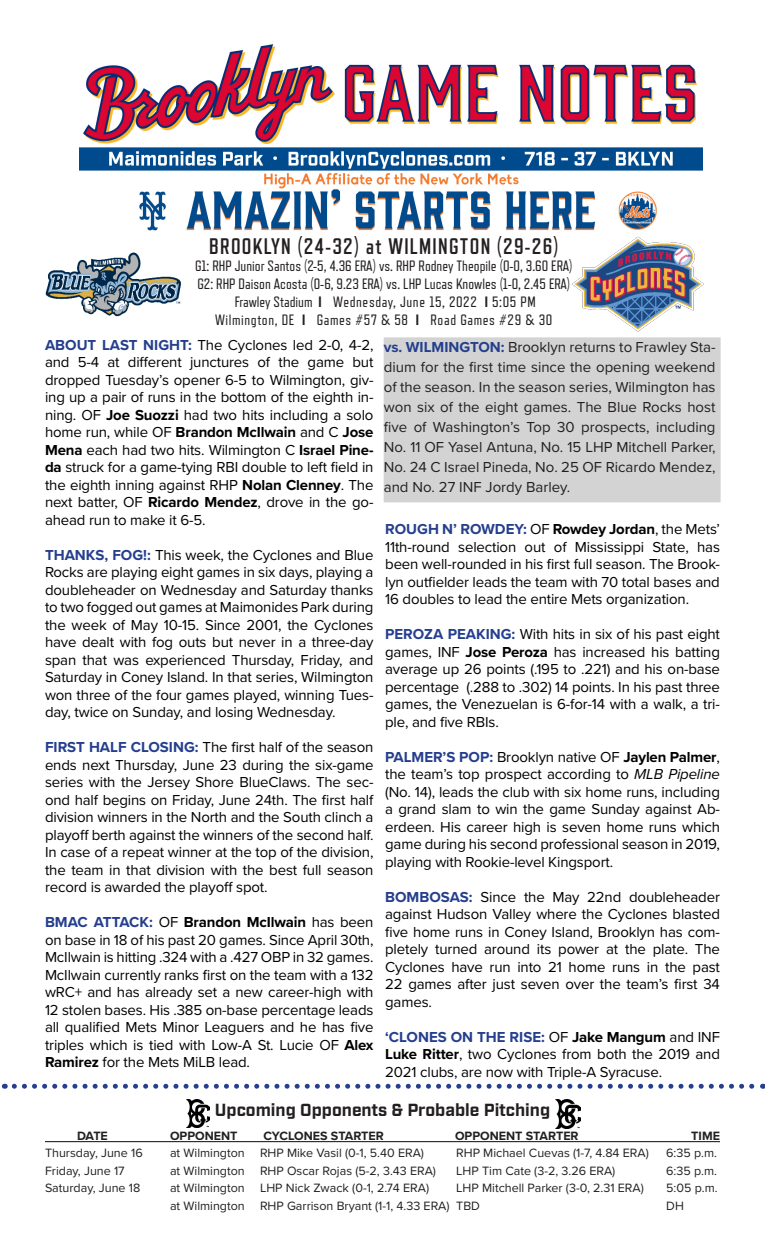
<style>
.page{position:relative;width:765px;height:1260px;background:#fff}
.page>*{position:absolute;margin:0;border:0;box-sizing:border-box;transform-origin:0 0}
.t1{font:700 22.5px "Refrigerator Deluxe";letter-spacing:.06em;color:#231f20;scale:.95 1}
.t2{font:700 17.5px "Industry";color:#231f20}
.t3{font:15px/17.5px "Proxima Nova";letter-spacing:-.01em;color:#000;text-align:justify}
.t4{font:15px/20px "Proxima Nova";color:#231f20;text-align:justify}
.t5{font:15px "Refrigerator Deluxe";color:#231f20}
.t6{font:15px "Refrigerator Deluxe";letter-spacing:.04em;color:#231f20}
.t7{font:12.5px "Proxima Nova";color:#231f20}
.t8{font:700 12.5px "Proxima Nova";color:#231f20}
.s1{font-weight:800}
.s2{font-weight:700;color:#253f8e}
.s3{font-weight:700}
.s4{font-style:italic}
</style>
<div class="page">
<div style="left:384px;top:338px;width:336px;height:164px;background:#d3d3d3"></div>
<img style="left:45px;top:252px;width:137px;height:65px">
<svg style="left:14px;top:1084px;width:749px;height:5px"></svg>
<hr style="left:45px;top:1141px;width:675px;height:1px;background:#231f20">
<img style="left:186px;top:1099px;width:24px;height:29px">
<img style="left:555px;top:1099px;width:25px;height:30px">
<img style="left:572px;top:237px;width:132px;height:94px">
<img style="left:80px;top:44px;width:622px;height:187px">
<p class="t1" style="left:209px;top:233px;width:369px">BROOKLYN (24-32) at WILMINGTON (29-26)</p>
<p class="t5" style="left:195px;top:258px;width:379px">G1: RHP Junior Santos (2-5, 4.36 ERA) vs. RHP Rodney Theopile (0-0, 3.60 ERA)</p>
<p class="t5" style="left:197px;top:275px;width:374px">G2: RHP Daison Acosta (0-6, 9.23 ERA) vs. LHP Lucas Knowles (1-0, 2.45 ERA)</p>
<p class="t6" style="left:235px;top:293px;width:303px">Frawley Stadium <span class="s1">I</span> Wednesday, June 15, 2022 <span class="s1">I</span> 5:05 PM</p>
<p class="t6" style="left:215px;top:311px;width:339px">Wilmington, DE <span class="s1">I</span> Games #57 &amp; 58 <span class="s1">I</span> Road Games #29 &amp; 30</p>
<p class="t3" style="left:45px;top:335px;width:330px"><span class="s2">ABOUT LAST NIGHT:</span> The Cyclones led 2-0, 4-2, and 5-4 at different junctures of the game but dropped Tuesday’s opener 6-5 to Wilmington, giv&shy;ing up a pair of runs in the bottom of the eighth in&shy;ning. OF <span class="s3">Joe Suozzi</span> had two hits including a solo home run, while OF <span class="s3">Brandon McIlwain</span> and C <span class="s3">Jose Mena</span> each had two hits. Wilmington C <span class="s3">Israel Pine&shy;da</span> struck for a game-tying RBI double to left field in the eighth inning against RHP <span class="s3">Nolan Clenney</span>. The next batter, OF <span class="s3">Ricardo Mendez</span>, drove in the go&shy;ahead run to make it 6-5.</p>
<p class="t3" style="left:45px;top:545px;width:330px"><span class="s2">THANKS, FOG!:</span> This week, the Cyclones and Blue Rocks are playing eight games in six days, playing a doubleheader on Wednesday and Saturday thanks to two fogged out games at Maimonides Park during the week of May 10-15. Since 2001, the Cyclones have dealt with fog outs but never in a three-day span that was experienced Thursday, Friday, and Saturday in Coney Island. In that series, Wilmington won three of the four games played, winning Tues&shy;day, twice on Sunday, and losing Wednesday.</p>
<p class="t3" style="left:45px;top:738px;width:330px"><span class="s2">FIRST HALF CLOSING:</span> The first half of the season ends next Thursday, June 23 during the six-game series with the Jersey Shore BlueClaws. The sec&shy;ond half begins on Friday, June 24th. The first half division winners in the North and the South clinch a playoff berth against the winners of the second half.<br>In case of a repeat winner at the top of the division, the team in that division with the best full season record is awarded the playoff spot.</p>
<p class="t3" style="left:45px;top:913px;width:330px"><span class="s2">BMAC ATTACK:</span> OF <span class="s3">Brandon McIlwain</span> has been on base in 18 of his past 20 games. Since April 30th, McIlwain is hitting .324 with a .427 OBP in 32 games.<br>McIlwain currently ranks first on the team with a 132 wRC+ and has already set a new career-high with 12 stolen bases. His .385 on-base percentage leads all qualified Mets Minor Leaguers and he has five triples which is tied with Low-A St. Lucie OF <span class="s3">Alex Ramirez</span> for the Mets MiLB lead.</p>
<p class="t4" style="left:384px;top:337px;width:333px"><span class="s2">vs. WILMINGTON:</span> Brooklyn returns to Frawley Sta&shy;dium for the first time since the opening weekend of the season. In the season series, Wilmington has won six of the eight games. The Blue Rocks host five of Washington’s Top 30 prospects, including No. 11 OF Yasel Antuna, No. 15 LHP Mitchell Parker, No. 24 C Israel Pineda, No. 25 OF Ricardo Mendez, and No. 27 INF Jordy Barley.</p>
<p class="t3" style="left:385px;top:520px;width:336px"><span class="s2">ROUGH N’ ROWDEY:</span> OF <span class="s3">Rowdey Jordan</span>, the Mets’ 11th-round selection out of Mississippi State, has been well-rounded in his first full season. The Brook&shy;lyn outfielder leads the team with 70 total bases and 16 doubles to lead the entire Mets organization.</p>
<p class="t3" style="left:385px;top:625px;width:336px"><span class="s2">PEROZA PEAKING:</span> With hits in six of his past eight games, INF <span class="s3">Jose Peroza</span> has increased his batting average up 26 points (.195 to .221) and his on-base percentage (.288 to .302) 14 points. In his past three games, the Venezuelan is 6-for-14 with a walk, a tri&shy;ple, and five RBIs.</p>
<p class="t3" style="left:385px;top:747px;width:336px"><span class="s2">PALMER’S POP:</span> Brooklyn native OF <span class="s3">Jaylen Palmer</span>, the team’s top prospect according to <span class="s4">MLB Pipeline </span>(No. 14), leads the club with six home runs, including a grand slam to win the game Sunday against Ab&shy;erdeen. His career high is seven home runs which game during his second professional season in 2019, playing with Rookie-level Kingsport.</p>
<p class="t3" style="left:385px;top:887px;width:336px"><span class="s2">BOMBOSAS:</span> Since the May 22nd doubleheader against Hudson Valley where the Cyclones blasted five home runs in Coney Island, Brooklyn has com&shy;pletely turned around its power at the plate. The Cyclones have run into 21 home runs in the past 22 games after just seven over the team’s first 34 games.</p>
<p class="t3" style="left:385px;top:1027px;width:336px"><span class="s2">‘CLONES ON THE RISE:</span> OF <span class="s3">Jake Mangum</span> and INF <span class="s3">Luke Ritter</span>, two Cyclones from both the 2019 and 2021 clubs, are now with Triple-A Syracuse.</p>
<p class="t2" style="left:215px;top:1100px;width:337px">Upcoming Opponents &amp; Probable Pitching</p>
<p class="t8" style="left:77px;top:1126px;width:32px">DATE</p>
<p class="t8" style="left:170px;top:1126px;width:69px">OPPONENT</p>
<p class="t8" style="left:264px;top:1126px;width:122px">CYCLONES STARTER</p>
<p class="t8" style="left:455px;top:1126px;width:125px">OPPONENT STARTER</p>
<p class="t8" style="left:691px;top:1126px;width:30px">TIME</p>
<p class="t7" style="left:45px;top:1144px;width:99px">Thursday, June 16</p>
<p class="t7" style="left:170px;top:1144px;width:256px">at Wilmington RHP Mike Vasil (0-1, 5.40 ERA)</p>
<p class="t7" style="left:456px;top:1144px;width:194px">RHP Michael Cuevas (1-7, 4.84 ERA)</p>
<p class="t7" style="left:666px;top:1144px;width:52px">6:35 p.m.</p>
<p class="t7" style="left:45px;top:1161px;width:81px">Friday, June 17</p>
<p class="t7" style="left:170px;top:1161px;width:268px">at Wilmington RHP Oscar Rojas (5-2, 3.43 ERA)</p>
<p class="t7" style="left:456px;top:1161px;width:161px">LHP Tim Cate (3-2, 3.26 ERA)</p>
<p class="t7" style="left:666px;top:1161px;width:52px">6:35 p.m.</p>
<p class="t7" style="left:45px;top:1179px;width:97px">Saturday, June 18</p>
<p class="t7" style="left:170px;top:1179px;width:261px">at Wilmington LHP Nick Zwack (0-1, 2.74 ERA)</p>
<p class="t7" style="left:456px;top:1179px;width:189px">LHP Mitchell Parker (3-0, 2.31 ERA)</p>
<p class="t7" style="left:666px;top:1179px;width:53px">5:05 p.m.</p>
<p class="t7" style="left:170px;top:1196px;width:311px">at Wilmington RHP Garrison Bryant (1-1, 4.33 ERA) TBD</p>
<p class="t7" style="left:666px;top:1196px;width:19px">DH</p>
</div>
